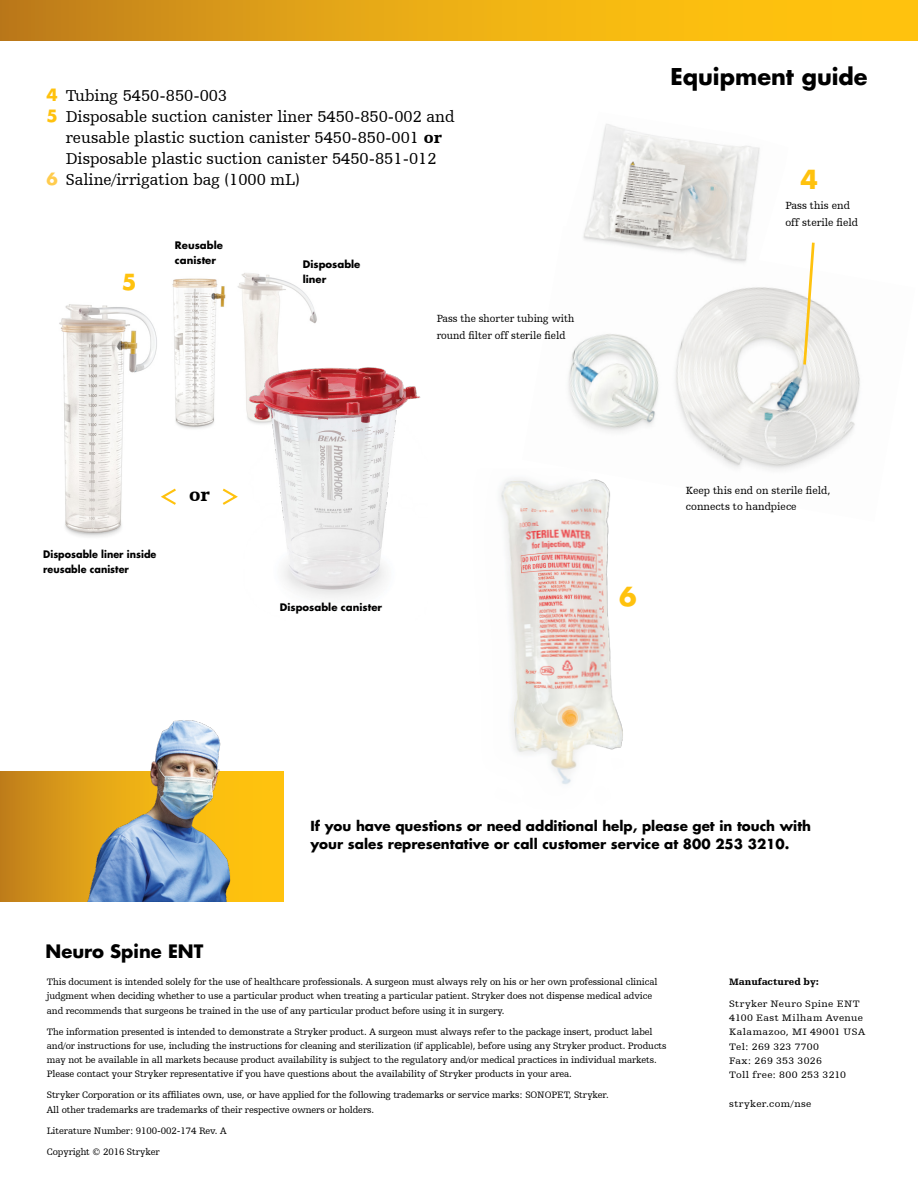
<style>
.page{position:relative;width:918px;height:1188px;background:#fff}
.page>*{position:absolute;margin:0;border:0;box-sizing:border-box;transform-origin:0 0}
.t1{font:700 25.5px "Futura Std";color:#ffc20e}
.t2{font:700 22.5px "Futura Std";color:#000}
.t3{font:700 21.6px "Futura Std";color:#ffc20e}
.t4{font:900 19.05px "Humanist Slabserif 712 BT";color:#000}
.t5{font:700 18px "Futura Std";color:#000}
.t6{font:16.5px "Humanist Slabserif 712 BT";color:#010101}
.t7{font:700 13.5px/18px "Futura Std";color:#000}
.t8{font:10.95px/16.4px "Humanist Slabserif 712 BT";color:#000}
.t9{font:700 10.05px/15.1px "Futura Std";color:#000}
.t10{font:700 10.05px/15.1px "Futura Std";color:#000;scale:.95 1}
.t11{font:9.75px/14.2px "Humanist Slabserif 712 BT";letter-spacing:-.01em;color:#000}
.t12{font:9.75px/14.2px "Humanist Slabserif 712 BT";letter-spacing:.03em;color:#000;scale:1.09 1}
.t13{font:900 9.75px "Humanist Slabserif 712 BT";color:#000}
.t14{font:9.75px "Humanist Slabserif 712 BT";letter-spacing:.035em;color:#000;scale:1.09 1}
.s1{font-family:"Futura Std";font-weight:700;color:#ffc20e}
.s2{font-weight:900;color:#000}
.s3{font-family:"Futura Std";font-weight:700;color:#ffcc4e}
</style>
<div class="page">
<img style="left:59px;top:304px;width:98px;height:233px">
<img style="left:568px;top:287px;width:292px;height:183px">
<img style="left:583px;top:124px;width:177px;height:139px">
<img style="left:172px;top:278px;width:54px;height:151px">
<svg style="left:802px;top:242px;width:14px;height:125px"></svg>
<svg style="left:0;top:772px;width:284px;height:129px;background:#e0a115"></svg>
<img style="left:84px;top:720px;width:150px;height:181px">
<div style="left:0;top:0;width:918px;height:40px;background:linear-gradient(to right,#c5841c,#ffcf0d)"></div>
<img style="left:237px;top:273px;width:80px;height:82px">
<img style="left:245px;top:355px;width:176px;height:243px">
<svg style="left:161px;top:488px;width:15px;height:17px"></svg>
<svg style="left:222px;top:488px;width:16px;height:17px"></svg>
<img style="left:500px;top:468px;width:131px;height:317px">
<h3 class="t6" style="left:46px;top:86px;width:182px"><span class="s1">4</span> Tubing 5450-850-003</h3>
<h3 class="t6" style="left:46px;top:107px;width:410px"><span class="s1">5</span> Disposable suction canister liner 5450-850-002 and</h3>
<h3 class="t6" style="left:66px;top:128px;width:378px">reusable plastic suction canister 5450-850-001 <span class="s2">or</span></h3>
<h3 class="t6" style="left:66px;top:149px;width:372px">Disposable plastic suction canister 5450-851-012</h3>
<h3 class="t6" style="left:46px;top:170px;width:255px"><span class="s3">6</span> Saline/irrigation bag (1000 mL)</h3>
<h3 class="t3" style="left:122px;top:267px;width:16px">5</h3>
<p class="t9" style="left:175px;top:237px;width:49px">Reusable canister</p>
<p class="t9" style="left:303px;top:256px;width:59px">Disposable liner</p>
<p class="t8" style="left:437px;top:310px;width:139px">Pass the shorter tubing with round filter off sterile field</p>
<h2 class="t2" style="left:670px;top:62px;width:199px">Equipment guide</h2>
<h1 class="t1" style="left:800px;top:162px;width:19px">4</h1>
<p class="t8" style="left:785px;top:197px;width:74px">Pass this end off sterile field</p>
<p class="t10" style="left:43px;top:547px;width:121px">Disposable liner inside reusable canister</p>
<h3 class="t4" style="left:189px;top:483px;width:22px">or</h3>
<p class="t9" style="left:280px;top:600px;width:104px">Disposable canister</p>
<h1 class="t1" style="left:619px;top:579px;width:19px">6</h1>
<p class="t8" style="left:686px;top:482px;width:146px">Keep this end on sterile field, connects to handpiece</p>
<h3 class="t5" style="left:46px;top:939px;width:159px">Neuro Spine ENT</h3>
<h3 class="t7" style="left:310px;top:817px;width:502px">If you have questions or need additional help, please get in touch with your sales representative or call customer service at 800 253 3210.</h3>
<p class="t11" style="left:47px;top:974px;width:612px">This document is intended solely for the use of healthcare professionals. A surgeon must always rely on his or her own professional clinical judgment when deciding whether to use a particular product when treating a particular patient. Stryker does not dispense medical advice and recommends that surgeons be trained in the use of any particular product before using it in surgery.</p>
<p class="t11" style="left:47px;top:1024px;width:621px">The information presented is intended to demonstrate a Stryker product. A surgeon must always refer to the package insert, product label and/or instructions for use, including the instructions for cleaning and sterilization (if applicable), before using any Stryker product. Products may not be available in all markets because product availability is subject to the regulatory and/or medical practices in individual markets.<br>Please contact your Stryker representative if you have questions about the availability of Stryker products in your area.</p>
<p class="t11" style="left:47px;top:1088px;width:563px">Stryker Corporation or its affiliates own, use, or have applied for the following trademarks or service marks: SONOPET, Stryker.<br>All other trademarks are trademarks of their respective owners or holders.</p>
<p class="t11" style="left:47px;top:1120px;width:181px;line-height:21px">Literature Number: 9100-002-174 Rev. A<br>Copyright © 2016 Stryker</p>
<p class="t13" style="left:729px;top:976px;width:91px">Manufactured by:</p>
<p class="t12" style="left:729px;top:996px;width:126px">Stryker Neuro Spine ENT<br>4100 East Milham Avenue<br>Kalamazoo, MI 49001 USA<br>Tel: 269 323 7700<br>Fax: 269 353 3026<br>Toll free: 800 253 3210</p>
<p class="t14" style="left:729px;top:1097px;width:77px">stryker.com/nse</p>
</div>
